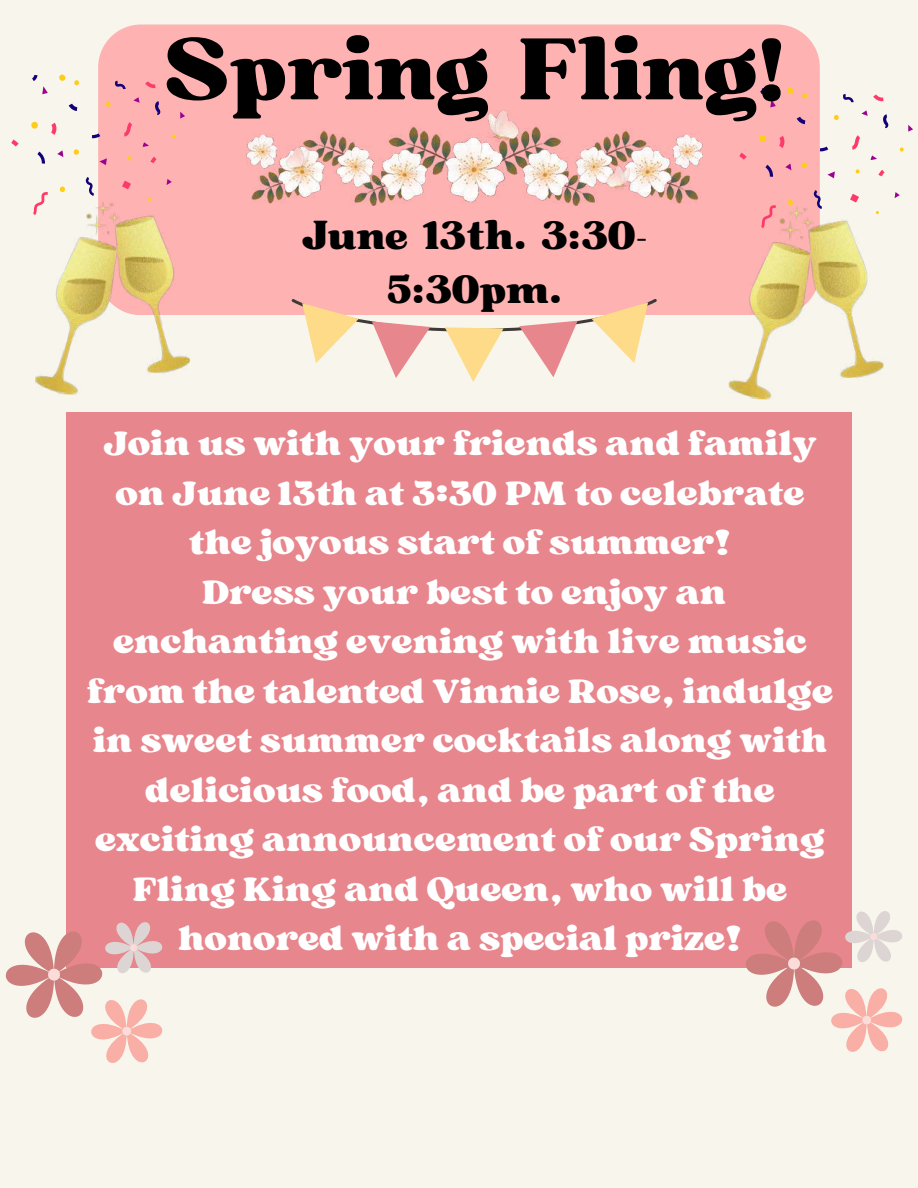
<style>
.page{position:relative;width:918px;height:1188px;background:#f8f6ec}
.page>*{position:absolute;margin:0;border:0;box-sizing:border-box;transform-origin:0 0}
.t1{font:84.3px "Bugaki";color:#000}
.t2{font:39px/54px "Bugaki";color:#000;text-align:center}
.t3{font:35.7px/49.5px "Sergio Trendy";color:#fff;text-align:center}
</style>
<div class="page">
<div style="left:98px;top:25px;width:721px;height:290px;background:#feb2b2"></div>
<img style="left:247px;top:111px;width:455px;height:94px">
<svg style="left:292px;top:299px;width:365px;height:83px"></svg>
<img style="left:35px;top:200px;width:160px;height:195px">
<img style="left:728px;top:205px;width:156px;height:195px">
<svg style="left:69px;top:104px;width:8px;height:7px"></svg>
<svg style="left:92px;top:133px;width:8px;height:5px"></svg>
<svg style="left:155px;top:101px;width:5px;height:14px"></svg>
<svg style="left:37px;top:152px;width:8px;height:12px"></svg>
<svg style="left:86px;top:177px;width:8px;height:19px"></svg>
<svg style="left:115px;top:81px;width:11px;height:8px"></svg>
<svg style="left:147px;top:198px;width:4px;height:3px"></svg>
<svg style="left:59px;top:187px;width:6px;height:5px"></svg>
<svg style="left:73px;top:149px;width:6px;height:6px"></svg>
<svg style="left:31px;top:122px;width:7px;height:7px"></svg>
<svg style="left:105px;top:102px;width:7px;height:5px"></svg>
<svg style="left:171px;top:134px;width:5px;height:4px"></svg>
<svg style="left:127px;top:156px;width:5px;height:4px"></svg>
<svg style="left:59px;top:75px;width:6px;height:6px"></svg>
<svg style="left:74px;top:80px;width:5px;height:5px"></svg>
<svg style="left:124px;top:122px;width:8px;height:15px"></svg>
<svg style="left:145px;top:81px;width:11px;height:7px"></svg>
<svg style="left:150px;top:157px;width:7px;height:6px"></svg>
<svg style="left:122px;top:181px;width:9px;height:8px"></svg>
<svg style="left:11px;top:140px;width:8px;height:7px"></svg>
<svg style="left:51px;top:123px;width:6px;height:12px"></svg>
<svg style="left:33px;top:192px;width:15px;height:23px"></svg>
<svg style="left:143px;top:142px;width:6px;height:5px"></svg>
<svg style="left:57px;top:149px;width:6px;height:8px"></svg>
<svg style="left:133px;top:97px;width:7px;height:6px"></svg>
<svg style="left:32px;top:75px;width:16px;height:19px"></svg>
<svg style="left:167px;top:179px;width:5px;height:6px"></svg>
<svg style="left:180px;top:112px;width:5px;height:7px"></svg>
<svg style="left:99px;top:158px;width:8px;height:7px"></svg>
<svg style="left:797px;top:117px;width:8px;height:7px"></svg>
<svg style="left:820px;top:147px;width:8px;height:4px"></svg>
<svg style="left:883px;top:114px;width:5px;height:14px"></svg>
<svg style="left:765px;top:165px;width:8px;height:12px"></svg>
<svg style="left:814px;top:190px;width:8px;height:19px"></svg>
<svg style="left:843px;top:94px;width:11px;height:8px"></svg>
<svg style="left:875px;top:211px;width:4px;height:3px"></svg>
<svg style="left:787px;top:200px;width:7px;height:5px"></svg>
<svg style="left:801px;top:162px;width:7px;height:6px"></svg>
<svg style="left:758px;top:135px;width:9px;height:7px"></svg>
<svg style="left:834px;top:115px;width:5px;height:5px"></svg>
<svg style="left:899px;top:147px;width:5px;height:5px"></svg>
<svg style="left:855px;top:169px;width:5px;height:5px"></svg>
<svg style="left:787px;top:88px;width:6px;height:6px"></svg>
<svg style="left:801px;top:93px;width:7px;height:5px"></svg>
<svg style="left:852px;top:135px;width:8px;height:15px"></svg>
<svg style="left:873px;top:94px;width:11px;height:7px"></svg>
<svg style="left:878px;top:170px;width:7px;height:6px"></svg>
<svg style="left:850px;top:194px;width:9px;height:9px"></svg>
<svg style="left:739px;top:153px;width:8px;height:7px"></svg>
<svg style="left:779px;top:136px;width:6px;height:12px"></svg>
<svg style="left:761px;top:205px;width:15px;height:23px"></svg>
<svg style="left:871px;top:155px;width:6px;height:5px"></svg>
<svg style="left:785px;top:163px;width:6px;height:7px"></svg>
<svg style="left:861px;top:110px;width:7px;height:6px"></svg>
<svg style="left:760px;top:88px;width:16px;height:19px"></svg>
<svg style="left:895px;top:192px;width:5px;height:6px"></svg>
<svg style="left:908px;top:125px;width:5px;height:7px"></svg>
<svg style="left:827px;top:171px;width:8px;height:7px"></svg>
<div style="left:66px;top:413px;width:786px;height:555px;background:#e8868d"></div>
<svg style="left:5px;top:922px;width:158px;height:141px"></svg>
<svg style="left:746px;top:911px;width:157px;height:141px"></svg>
<h1 class="t1" style="left:164px;top:17px;width:623px">Spring Fling!</h1>
<p class="t2" style="left:301px;top:210px;width:348px">June 13th. 3:30-<br>5:30pm.</p>
<p class="t3" style="left:87px;top:418px;width:748px">Join us with your friends and family on June 13th at 3:30 PM to celebrate the joyous start of summer!<br>Dress your best to enjoy an enchanting evening with live music from the talented Vinnie Rose, indulge in sweet summer cocktails along with delicious food, and be part of the exciting announcement of our Spring Fling King and Queen, who will be honored with a special prize!</p>
</div>
